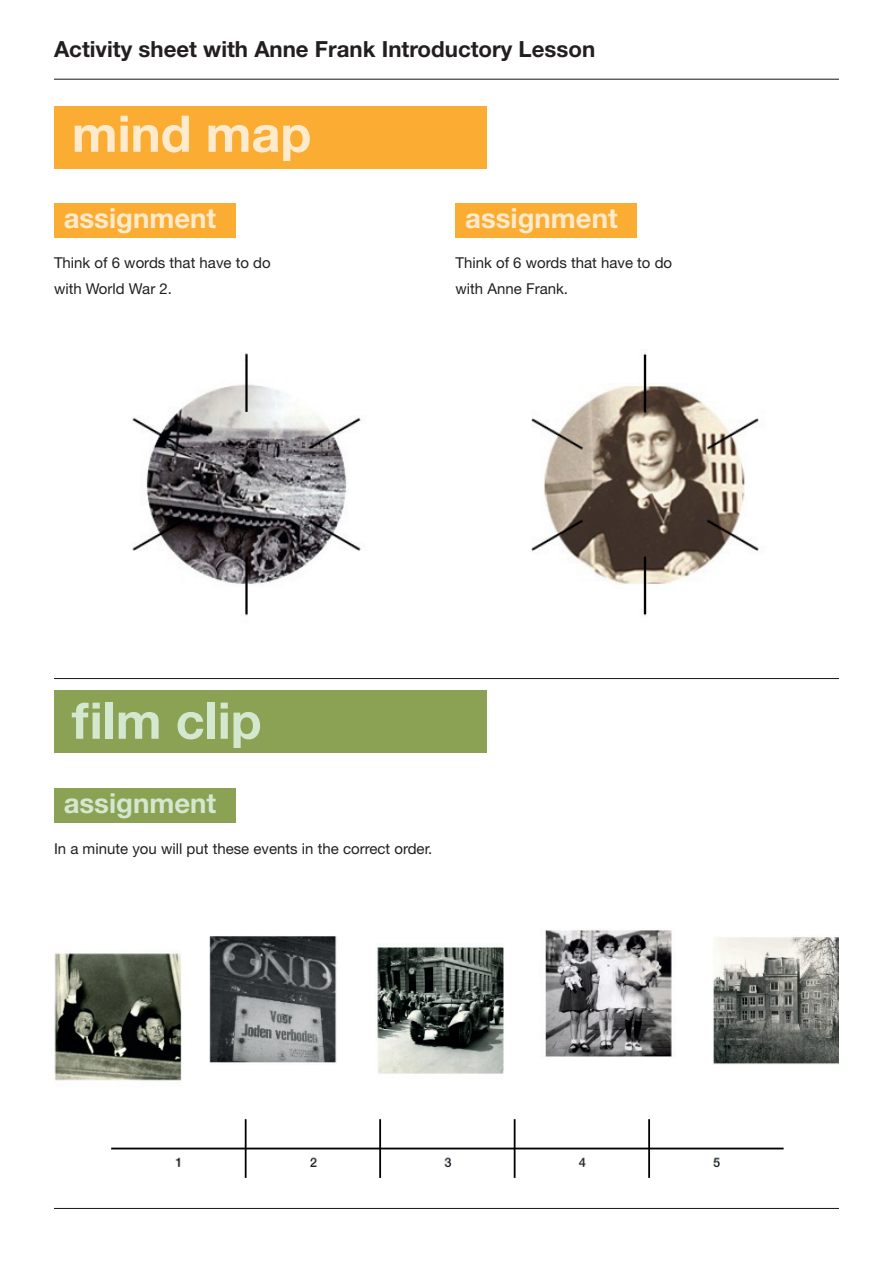
<style>
.page{position:relative;width:893px;height:1263px;background:#fff}
.page>*{position:absolute;margin:0;border:0;box-sizing:border-box;transform-origin:0 0}
.t1{font:700 50.55px "Helvetica Neue";color:#d4e7cf}
.t2{font:700 50.55px "Helvetica Neue";color:#feebcd}
.t3{font:700 27.6px "Helvetica Neue";color:#feebcd}
.t4{font:700 27.6px "Helvetica Neue";color:#d4e7cf}
.t5{font:700 22.2px "Helvetica Neue";color:#231f20}
.t6{font:15px/25.5px "Helvetica Neue";color:#231f20}
</style>
<div class="page">
<hr style="left:54px;top:79px;width:785px;height:1px;background:#231f20">
<hr style="left:54px;top:678px;width:785px;height:1px;background:#231f20">
<hr style="left:54px;top:1208px;width:785px;height:1px;background:#231f20">
<img style="left:132px;top:353px;width:231px;height:263px">
<img style="left:531px;top:351px;width:228px;height:265px">
<div style="left:54px;top:106px;width:433px;height:63px;background:#fbad33"></div>
<div style="left:54px;top:203px;width:181px;height:34px;background:#fbad33"></div>
<div style="left:54px;top:788px;width:181px;height:35px;background:#8ba153"></div>
<div style="left:455px;top:203px;width:182px;height:34px;background:#fbad33"></div>
<img style="left:54px;top:929px;width:785px;height:152px">
<img style="left:111px;top:1119px;width:673px;height:59px">
<div style="left:54px;top:691px;width:433px;height:62px;background:#8ba153"></div>
<h3 class="t5" style="left:54px;top:35px;width:543px">Activity sheet with Anne Frank Introductory Lesson</h3>
<h1 class="t2" style="left:72px;top:103px;width:241px">mind map</h1>
<h2 class="t3" style="left:64px;top:201px;width:154px">assignment</h2>
<p class="t6" style="left:54px;top:250px;width:218px">Think of 6 words that have to do with World War 2.</p>
<h2 class="t3" style="left:465px;top:201px;width:154px">assignment</h2>
<p class="t6" style="left:455px;top:250px;width:218px">Think of 6 words that have to do with Anne Frank.</p>
<h1 class="t1" style="left:72px;top:689px;width:191px">film clip</h1>
<h2 class="t4" style="left:64px;top:786px;width:154px">assignment</h2>
<p class="t6" style="left:54px;top:835px;width:380px">In a minute you will put these events in the correct order.</p>
</div>
